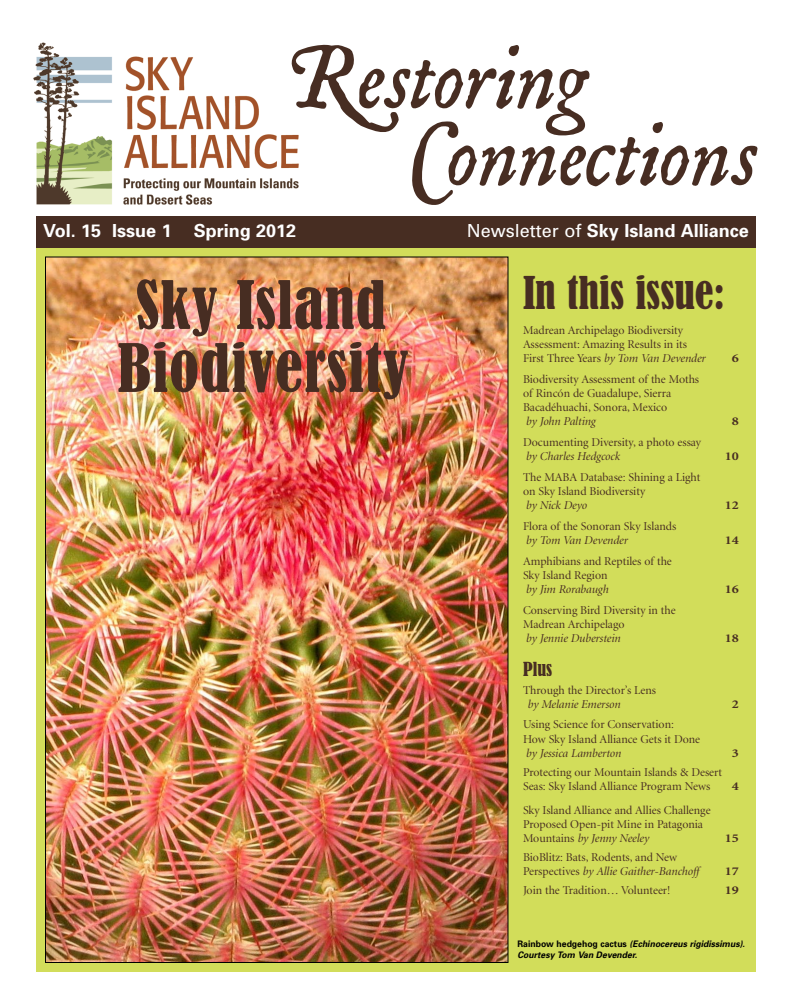
<style>
.page{position:relative;width:792px;height:1008px;background:#fff}
.page>*{position:absolute;margin:0;border:0;box-sizing:border-box;transform-origin:0 0}
.t1{font:italic 95px/77px "P22 Mayflower";color:#472d22}
.t2{font:condensed 62px/63px "Bernard";letter-spacing:.015em;color:#472d22}
.t3{font:condensed 42px "Bernard";color:#472d22}
.t4{font:700 18px "Univers";color:#fff}
.t5{font:condensed 18px "Bernard";color:#472d22}
.t6{font:12px/14px "Minion Display";color:#472d22}
.t7{font:italic 12px "Minion Display";color:#472d22}
.t8{font:700 12px "Minion";color:#472d22;scale:1.2 1}
.t9{font:italic 700 9px/10.8px "Univers";color:#000;scale:.96 1}
.s1{font-weight:400}
.s2{font-style:italic}
.s3{font-style:normal}
</style>
<div class="page">
<div style="left:36px;top:238px;width:720px;height:734px;background:#d2dd5a"></div>
<img style="left:47px;top:258px;width:459px;height:703px">
<img style="left:33px;top:42px;width:266px;height:163px">
<div style="left:36px;top:216px;width:720px;height:31px;background:#472d22"></div>
<h1 class="t1" style="left:411px;top:49px;width:346px;text-indent:-123px">Restoring<br>Connections</h1>
<h3 class="t4" style="left:43px;top:224px;width:255px">Vol. 15 Issue 1 Spring 2012</h3>
<h3 class="t4" style="left:467px;top:224px;width:284px"><span class="s1">Newsletter of</span> Sky Island Alliance</h3>
<h2 class="t2" style="left:118px;top:277px;width:293px">Sky Island<br>Biodiversity</h2>
<h3 class="t3" style="left:523px;top:276px;width:203px">In this issue:</h3>
<p class="t6" style="left:523px;top:325px;width:184px">Madrean Archipelago Biodiversity<br>Assessment: Amazing Results in its<br>First Three Years <span class="s2">by Tom Van Devender</span></p>
<p class="t8" style="left:732px;top:354px;width:7px">6</p>
<p class="t6" style="left:523px;top:374px;width:178px">Biodiversity Assessment of the Moths of Rincón de Guadalupe, Sierra<br>Bacadéhuachi, Sonora, Mexico</p>
<p class="t7" style="left:526px;top:417px;width:71px">by John Palting</p>
<p class="t8" style="left:732px;top:417px;width:7px">8</p>
<p class="t6" style="left:523px;top:437px;width:180px">Documenting Diversity, a photo essay</p>
<p class="t7" style="left:526px;top:452px;width:95px">by Charles Hedgcock</p>
<p class="t8" style="left:725px;top:452px;width:13px">10</p>
<p class="t6" style="left:523px;top:472px;width:179px">The MABA Database: Shining a Light on Sky Island Biodiversity</p>
<p class="t7" style="left:526px;top:501px;width:62px">by Nick Deyo</p>
<p class="t8" style="left:725px;top:501px;width:13px">12</p>
<p class="t6" style="left:523px;top:521px;width:155px">Flora of the Sonoran Sky Islands</p>
<p class="t7" style="left:526px;top:536px;width:103px">by Tom Van Devender</p>
<p class="t8" style="left:725px;top:536px;width:13px">14</p>
<p class="t6" style="left:523px;top:556px;width:150px">Amphibians and Reptiles of the<br>Sky Island Region</p>
<p class="t7" style="left:526px;top:585px;width:84px">by Jim Rorabaugh</p>
<p class="t8" style="left:725px;top:585px;width:13px">16</p>
<p class="t6" style="left:523px;top:605px;width:154px">Conserving Bird Diversity in the<br>Madrean Archipelago</p>
<p class="t7" style="left:526px;top:634px;width:96px">by Jennie Duberstein</p>
<p class="t8" style="left:725px;top:634px;width:13px">18</p>
<h3 class="t5" style="left:523px;top:662px;width:31px">Plus</h3>
<p class="t6" style="left:523px;top:685px;width:135px">Through the Director’s Lens</p>
<p class="t7" style="left:527px;top:700px;width:94px">by Melanie Emerson</p>
<p class="t8" style="left:732px;top:700px;width:7px">2</p>
<p class="t6" style="left:523px;top:718px;width:179px;line-height:15px">Using Science for Conservation:<br>How Sky Island Alliance Gets it Done</p>
<p class="t7" style="left:526px;top:749px;width:97px">by Jessica Lamberton</p>
<p class="t8" style="left:732px;top:749px;width:7px">3</p>
<p class="t6" style="left:523px;top:767px;width:201px">Protecting our Mountain Islands &amp; Desert<br>Seas: Sky Island Alliance Program News</p>
<p class="t8" style="left:732px;top:782px;width:7px">4</p>
<p class="t6" style="left:523px;top:805px;width:189px">Sky Island Alliance and Allies Challenge<br>Proposed Open-pit Mine in Patagonia<br>Mountains <span class="s2">by Jenny Neeley</span></p>
<p class="t6" style="left:523px;top:852px;width:177px">BioBlitz: Bats, Rodents, and New<br>Perspectives <span class="s2">by Allie Gaither-Banchoff</span></p>
<p class="t8" style="left:725px;top:834px;width:13px">15</p>
<p class="t8" style="left:725px;top:867px;width:13px">17</p>
<p class="t6" style="left:523px;top:885px;width:149px">Join the Tradition… Volunteer!</p>
<p class="t8" style="left:725px;top:886px;width:13px">19</p>
<p class="t9" style="left:517px;top:939px;width:240px"><span class="s3">R a i n b o w h e d g e h o g c a ct u s</span> (Echinocereus rigidissimus).<br>Courtesy Tom Van Devender.</p>
</div>
